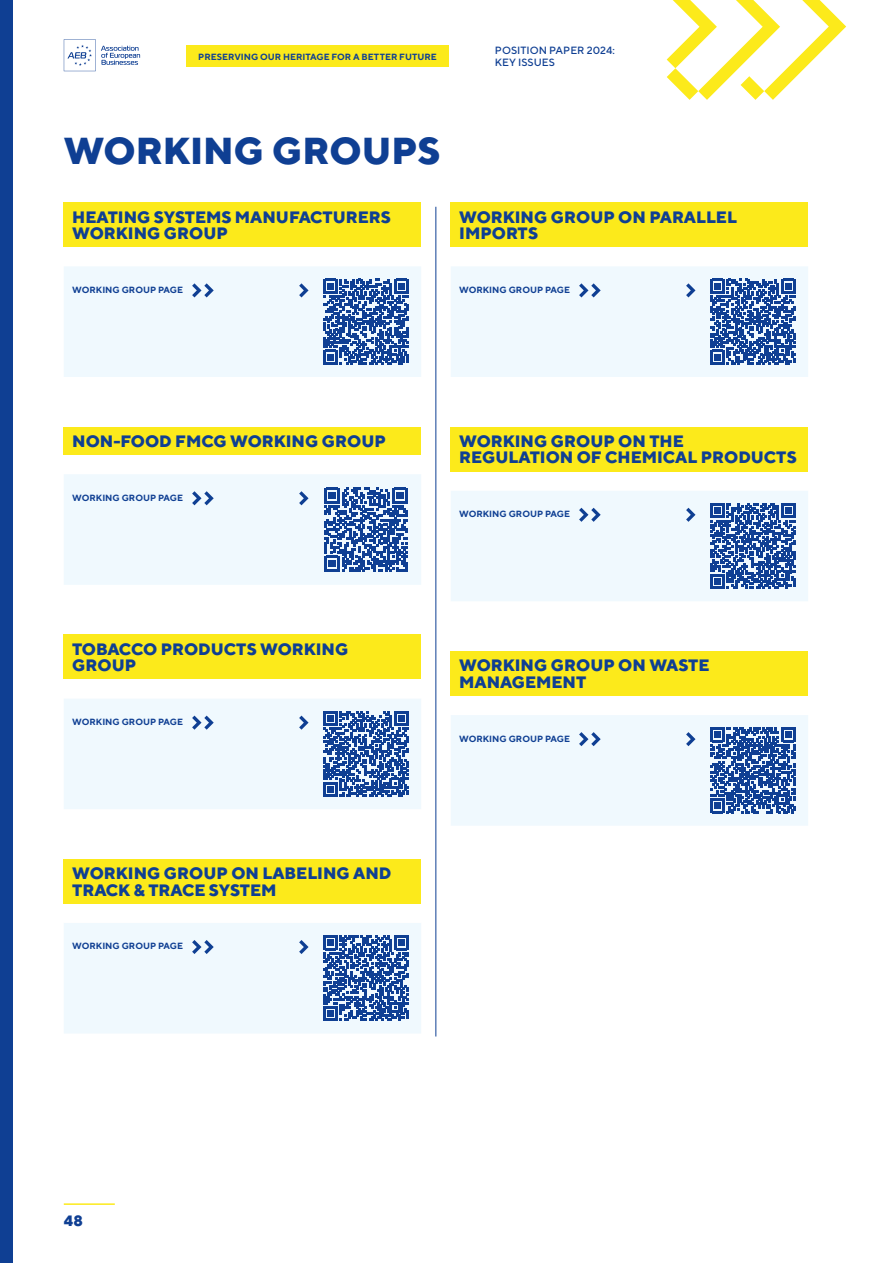
<style>
.page{position:relative;width:893px;height:1263px;background:#fff}
.page>*{position:absolute;margin:0;border:0;box-sizing:border-box;transform-origin:0 0}
.t1{font:800 37.5px "TT Norms";color:#0f3f93}
.t2{font:800 16.5px/16.5px "TT Norms";color:#0f3f93}
.t3{font:800 15px "TT Norms";color:#0f3f93}
.t4{font:500 10.5px/12px "TT Norms";color:#0f3f93}
.t5{font:700 9px "TT Norms";color:#0f3f93}
</style>
<div class="page">
<div style="left:64px;top:202px;width:357px;height:45px;background:#fcea1b"></div>
<div style="left:64px;top:427px;width:357px;height:28px;background:#fcea1b"></div>
<div style="left:64px;top:635px;width:357px;height:44px;background:#fcea1b"></div>
<div style="left:64px;top:859px;width:357px;height:44px;background:#fcea1b"></div>
<svg style="left:64px;top:267px;width:357px;height:110px"></svg>
<svg style="left:64px;top:474px;width:357px;height:111px"></svg>
<svg style="left:64px;top:699px;width:357px;height:110px"></svg>
<svg style="left:64px;top:923px;width:357px;height:110px"></svg>
<div style="left:451px;top:202px;width:357px;height:45px;background:#fcea1b"></div>
<div style="left:451px;top:427px;width:357px;height:44px;background:#fcea1b"></div>
<div style="left:451px;top:651px;width:357px;height:45px;background:#fcea1b"></div>
<svg style="left:451px;top:267px;width:357px;height:110px"></svg>
<svg style="left:451px;top:491px;width:357px;height:110px"></svg>
<svg style="left:451px;top:715px;width:357px;height:111px"></svg>
<hr style="left:436px;top:207px;width:1px;height:829px;background:#0f3f93">
<hr style="left:64px;top:1203px;width:51px;height:2px;background:#fcea1b">
<div style="left:0;top:0;width:13px;height:1263px;background:#0f3f93"></div>
<svg style="left:64px;top:39px;width:76px;height:32px"></svg>
<svg style="left:666px;top:0;width:180px;height:100px"></svg>
<div style="left:186px;top:46px;width:263px;height:21px;background:#fcea1b"></div>
<p class="t5" style="left:198px;top:51px;width:240px">PRESERVING OUR HERITAGE FOR A BETTER FUTURE</p>
<p class="t4" style="left:495px;top:44px;width:121px">POSITION PAPER 2024:<br>KEY ISSUES</p>
<h1 class="t1" style="left:64px;top:126px;width:378px">WORKING GROUPS</h1>
<p class="t2" style="left:72px;top:208px;width:320px">HEATING SYSTEMS MANUFACTURERS<br>WORKING GROUP</p>
<p class="t5" style="left:72px;top:284px;width:112px">WORKING GROUP PAGE</p>
<p class="t2" style="left:459px;top:208px;width:279px">WORKING GROUP ON PARALLEL<br>IMPORTS</p>
<p class="t5" style="left:459px;top:284px;width:112px">WORKING GROUP PAGE</p>
<p class="t2" style="left:72px;top:432px;width:315px">NON-FOOD FMCG WORKING GROUP</p>
<p class="t5" style="left:72px;top:492px;width:112px">WORKING GROUP PAGE</p>
<p class="t2" style="left:72px;top:640px;width:278px">TOBACCO PRODUCTS WORKING<br>GROUP</p>
<p class="t5" style="left:72px;top:716px;width:112px">WORKING GROUP PAGE</p>
<p class="t2" style="left:72px;top:865px;width:321px">WORKING GROUP ON LABELING AND<br>TRACK &amp; TRACE SYSTEM</p>
<p class="t5" style="left:72px;top:940px;width:112px">WORKING GROUP PAGE</p>
<p class="t2" style="left:459px;top:432px;width:339px">WORKING GROUP ON THE<br>REGULATION OF CHEMICAL PRODUCTS</p>
<p class="t5" style="left:459px;top:508px;width:112px">WORKING GROUP PAGE</p>
<p class="t2" style="left:459px;top:657px;width:252px">WORKING GROUP ON WASTE<br>MANAGEMENT</p>
<p class="t5" style="left:459px;top:733px;width:112px">WORKING GROUP PAGE</p>
<p class="t3" style="left:64px;top:1211px;width:21px">48</p>
</div>
